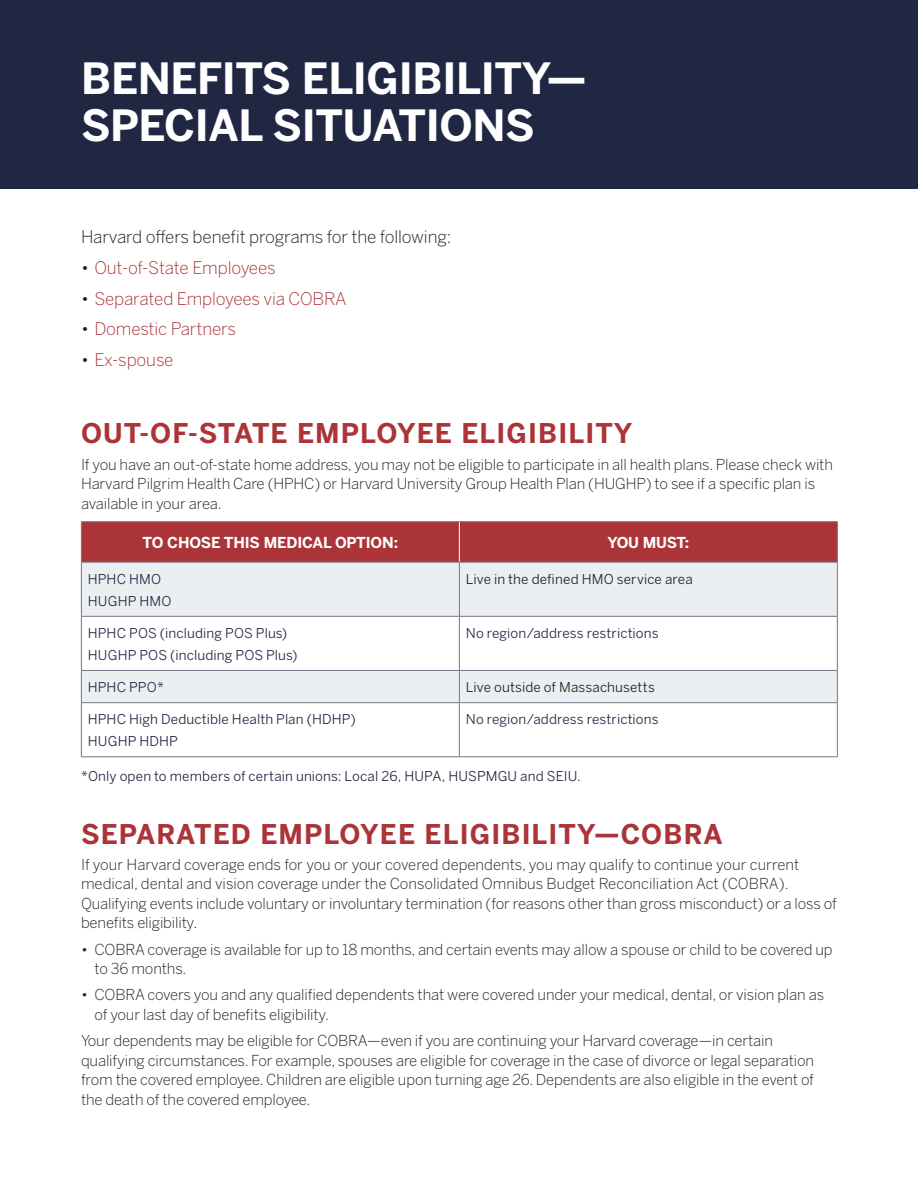
<style>
.page{position:relative;width:918px;height:1188px;background:#fff}
.page>*{position:absolute;margin:0;border:0;box-sizing:border-box;transform-origin:0 0}
.Section_Head{font:700 42.75px/46.5px "Benton Sans";letter-spacing:-.01em;color:#fff}
.Section_Head-2{font:700 27px "Benton Sans";letter-spacing:.04em;color:#ab3439}
.t1{font:300 17.25px "Benton Sans";letter-spacing:-.01em;color:#ab3439}
.t2{font:300 17.25px "Benton Sans";letter-spacing:-.01em;color:#231f20}
.t3{font:300 15px/19.5px "Benton Sans";letter-spacing:-.01em;color:#231f20}
.t4{font:700 15px "Benton Sans";letter-spacing:-.01em;color:#fff}
.chart_text{font:13.5px "Benton Sans";letter-spacing:.01em;color:#1f2743}
.chart_text-2{font:13.5px "Benton Sans";letter-spacing:.01em;color:#231f20}
.s1{color:#231f20}
</style>
<div class="page">
<div style="left:0;top:0;width:918px;height:189px;background:#1f2743"></div>
<div style="left:82px;top:522px;width:755px;height:40px;background:#ab3439"></div>
<div style="left:82px;top:563px;width:755px;height:53px;background:#ebeff1"></div>
<svg style="left:82px;top:617px;width:755px;height:139px"></svg>
<hr style="left:81px;top:563px;width:1px;height:53px;background:#777588">
<hr style="left:459px;top:563px;width:1px;height:53px;background:#777588">
<hr style="left:837px;top:563px;width:1px;height:53px;background:#777588">
<hr style="left:81px;top:616px;width:378px;height:1px;background:#777588">
<hr style="left:81px;top:617px;width:1px;height:53px;background:#777588">
<hr style="left:459px;top:616px;width:379px;height:1px;background:#777588">
<hr style="left:459px;top:617px;width:1px;height:53px;background:#777588">
<hr style="left:837px;top:617px;width:1px;height:53px;background:#777588">
<hr style="left:81px;top:670px;width:378px;height:1px;background:#777588">
<hr style="left:81px;top:671px;width:1px;height:31px;background:#777588">
<hr style="left:459px;top:670px;width:379px;height:1px;background:#777588">
<hr style="left:459px;top:671px;width:1px;height:31px;background:#777588">
<hr style="left:837px;top:671px;width:1px;height:31px;background:#777588">
<hr style="left:81px;top:702px;width:378px;height:1px;background:#777588">
<hr style="left:81px;top:703px;width:1px;height:53px;background:#777588">
<hr style="left:459px;top:702px;width:379px;height:1px;background:#777588">
<hr style="left:459px;top:703px;width:1px;height:53px;background:#777588">
<hr style="left:837px;top:703px;width:1px;height:53px;background:#777588">
<hr style="left:81px;top:756px;width:378px;height:1px;background:#777588">
<hr style="left:459px;top:756px;width:379px;height:1px;background:#777588">
<hr style="left:459px;top:522px;width:1px;height:40px;background:#fff">
<hr style="left:81px;top:562px;width:378px;height:1px;background:#777588">
<hr style="left:459px;top:562px;width:379px;height:1px;background:#777588">
<hr style="left:81px;top:522px;width:1px;height:40px;background:#777588">
<hr style="left:81px;top:521px;width:378px;height:1px;background:#777588">
<hr style="left:459px;top:521px;width:379px;height:1px;background:#777588">
<hr style="left:837px;top:522px;width:1px;height:40px;background:#777588">
<p class="Section_Head" style="left:81px;top:55px;width:507px">BENEFITS ELIGIBILITY—<br>SPECIAL SITUATIONS</p>
<p class="t2" style="left:81px;top:227px;width:372px">Harvard offers benefit programs for the following:</p>
<p class="t1" style="left:81px;top:257px;width:196px"><span class="s1">•</span> Out-of-State Employees</p>
<p class="t1" style="left:81px;top:288px;width:267px"><span class="s1">•</span> Separated Employees via COBRA</p>
<p class="t1" style="left:81px;top:319px;width:157px"><span class="s1">•</span> Domestic Partners</p>
<p class="t1" style="left:81px;top:350px;width:94px"><span class="s1">•</span> Ex-spouse</p>
<p class="Section_Head-2" style="left:81px;top:417px;width:553px">OUT-OF-STATE EMPLOYEE ELIGIBILITY</p>
<p class="t3" style="left:81px;top:454px;width:753px">If you have an out-of-state home address, you may not be eligible to participate in all health plans. Please check with<br>Harvard Pilgrim Health Care (HPHC) or Harvard University Group Health Plan (HUGHP) to see if a specific plan is available in your area.</p>
<p class="t4" style="left:143px;top:533px;width:257px">TO CHOSE THIS MEDICAL OPTION:</p>
<p class="t4" style="left:607px;top:533px;width:84px">YOU MUST:</p>
<p class="chart_text" style="left:88px;top:571px;width:75px">HPHC HMO</p>
<p class="chart_text" style="left:88px;top:593px;width:85px">HUGHP HMO</p>
<p class="chart_text-2" style="left:466px;top:571px;width:228px">Live in the defined HMO service area</p>
<p class="chart_text" style="left:88px;top:625px;width:201px">HPHC POS (including POS Plus)</p>
<p class="chart_text" style="left:88px;top:647px;width:211px">HUGHP POS (including POS Plus)</p>
<p class="chart_text" style="left:466px;top:625px;width:194px">No region/address restrictions</p>
<p class="chart_text" style="left:88px;top:679px;width:78px">HPHC PPO*</p>
<p class="chart_text-2" style="left:466px;top:679px;width:190px">Live outside of Massachusetts</p>
<p class="chart_text" style="left:88px;top:711px;width:269px">HPHC High Deductible Health Plan (HDHP)</p>
<p class="chart_text" style="left:88px;top:733px;width:92px">HUGHP HDHP</p>
<p class="chart_text" style="left:466px;top:711px;width:194px">No region/address restrictions</p>
<p class="chart_text" style="left:81px;top:768px;width:501px">*Only open to members of certain unions: Local 26, HUPA, HUSPMGU and SEIU.</p>
<p class="Section_Head-2" style="left:81px;top:818px;width:643px">SEPARATED EMPLOYEE ELIGIBILITY—COBRA</p>
<p class="t3" style="left:81px;top:854px;width:757px">If your Harvard coverage ends for you or your covered dependents, you may qualify to continue your current medical, dental and vision coverage under the Consolidated Omnibus Budget Reconciliation Act (COBRA).<br>Qualifying events include voluntary or involuntary termination (for reasons other than gross misconduct) or a loss of benefits eligibility.</p>
<p class="t3" style="left:94px;top:939px;width:740px;text-indent:-14px">• COBRA coverage is available for up to 18 months, and certain events may allow a spouse or child to be covered up to 36 months.</p>
<p class="t3" style="left:94px;top:985px;width:731px;text-indent:-14px">• COBRA covers you and any qualified dependents that were covered under your medical, dental, or vision plan as of your last day of benefits eligibility.</p>
<p class="t3" style="left:81px;top:1031px;width:735px">Your dependents may be eligible for COBRA—even if you are continuing your Harvard coverage—in certain qualifying circumstances. For example, spouses are eligible for coverage in the case of divorce or legal separation from the covered employee. Children are eligible upon turning age 26. Dependents are also eligible in the event of the death of the covered employee.</p>
</div>
